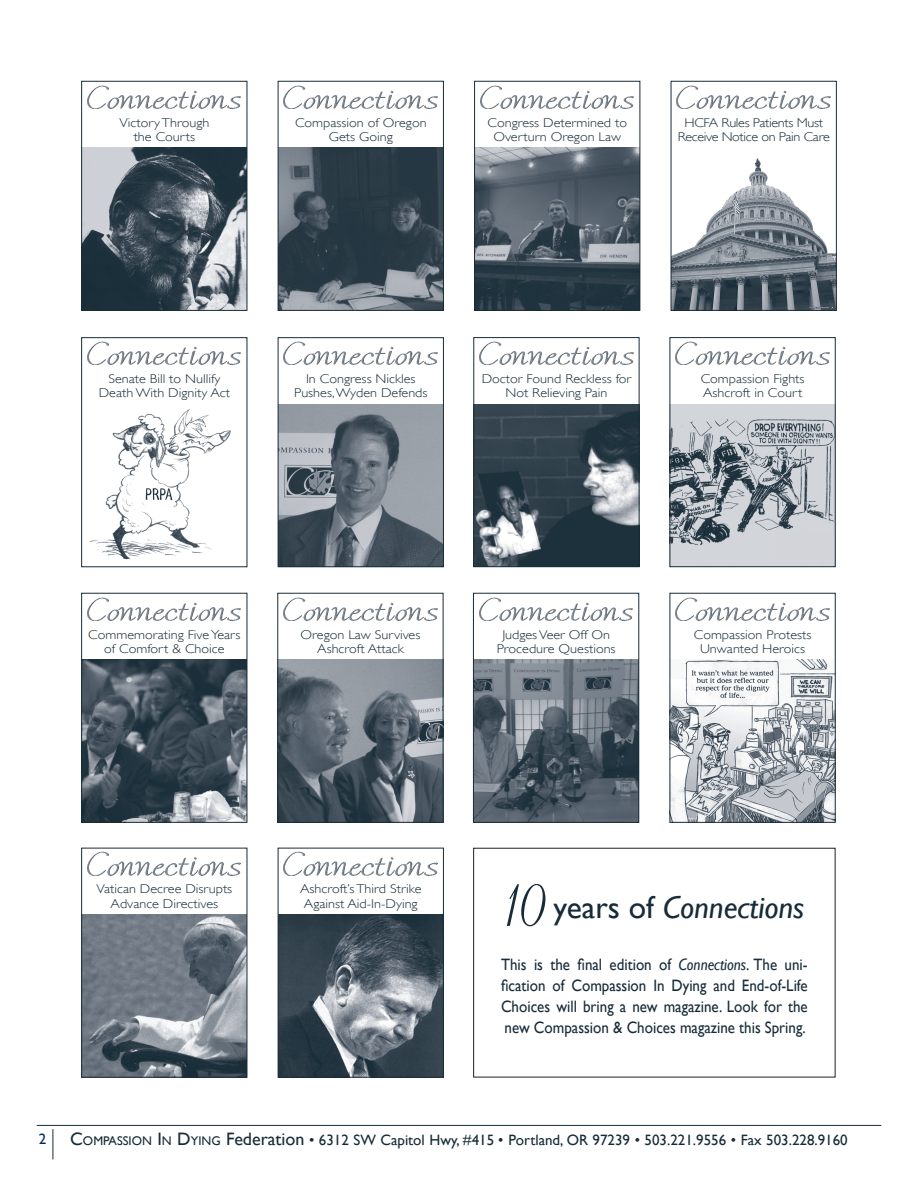
<style>
.page{position:relative;width:918px;height:1188px;background:#fff}
.page>*{position:absolute;margin:0;border:0;box-sizing:border-box;transform-origin:0 0}
.t1{font:97.5px "Coronet";color:#172c38;scale:.77 1}
.t2{font:italic 31.5px "Gill Sans";color:#172c38}
.t3{font:16.5px/21px "Gill Sans";color:#172c38;text-align:justify;scale:.91 1}
.t4{font:15px "Gill Sans";color:#172c38}
.t5{font:15px "Gill Sans";color:#002c56}
.t6{font:300 12.75px/14.1px "Gill Sans";color:#172c38;text-align:center;scale:1.11 1}
.t7{font:300 12.75px/14.1px "Gill Sans";letter-spacing:-.025em;color:#172c38;text-align:center;scale:1.11 1}
.s1{font-style:normal}
.s2{font-style:italic}
.s3{font-size:18px}
.s4{font-size:12.6px}
</style>
<div class="page">
<hr style="left:37px;top:1125px;width:844px;height:1px;background:#172c38">
<hr style="left:53px;top:1129px;width:1px;height:30px;background:#172c38">
<img style="left:280px;top:148px;width:162px;height:161px">
<div style="left:278px;top:81px;width:166px;height:230px;border:1px solid #172c38"></div>
<img style="left:284px;top:85px;width:153px;height:23px">
<img style="left:476px;top:148px;width:162px;height:161px">
<div style="left:474px;top:81px;width:166px;height:230px;border:1px solid #172c38"></div>
<img style="left:480px;top:85px;width:154px;height:23px">
<img style="left:673px;top:158px;width:162px;height:151px">
<div style="left:671px;top:81px;width:166px;height:230px;border:1px solid #172c38"></div>
<img style="left:677px;top:85px;width:153px;height:23px">
<img style="left:476px;top:404px;width:161px;height:161px">
<div style="left:474px;top:337px;width:165px;height:230px;border:1px solid #172c38"></div>
<img style="left:480px;top:341px;width:153px;height:24px">
<img style="left:672px;top:404px;width:162px;height:161px">
<div style="left:670px;top:337px;width:166px;height:230px;border:1px solid #172c38"></div>
<img style="left:676px;top:341px;width:153px;height:24px">
<img style="left:83px;top:660px;width:162px;height:161px">
<div style="left:81px;top:593px;width:166px;height:230px;border:1px solid #172c38"></div>
<img style="left:87px;top:597px;width:154px;height:23px">
<img style="left:280px;top:660px;width:161px;height:161px">
<div style="left:278px;top:593px;width:165px;height:230px;border:1px solid #172c38"></div>
<img style="left:284px;top:597px;width:153px;height:23px">
<img style="left:83px;top:148px;width:162px;height:161px">
<div style="left:81px;top:81px;width:166px;height:230px;border:1px solid #172c38"></div>
<img style="left:87px;top:85px;width:154px;height:23px">
<img style="left:475px;top:660px;width:162px;height:161px">
<div style="left:473px;top:593px;width:166px;height:230px;border:1px solid #172c38"></div>
<img style="left:479px;top:597px;width:154px;height:23px">
<img style="left:672px;top:660px;width:162px;height:161px">
<div style="left:670px;top:593px;width:166px;height:230px;border:1px solid #172c38"></div>
<img style="left:676px;top:597px;width:153px;height:23px">
<img style="left:83px;top:915px;width:162px;height:160px">
<div style="left:81px;top:848px;width:166px;height:229px;border:1px solid #172c38"></div>
<img style="left:87px;top:851px;width:154px;height:24px">
<img style="left:280px;top:915px;width:162px;height:160px">
<div style="left:278px;top:848px;width:166px;height:229px;border:1px solid #172c38"></div>
<img style="left:284px;top:851px;width:153px;height:24px">
<img style="left:280px;top:404px;width:162px;height:161px">
<div style="left:278px;top:337px;width:166px;height:230px;border:1px solid #172c38"></div>
<img style="left:284px;top:341px;width:153px;height:24px">
<img style="left:89px;top:409px;width:142px;height:151px">
<div style="left:81px;top:337px;width:166px;height:230px;border:1px solid #172c38"></div>
<img style="left:87px;top:341px;width:154px;height:24px">
<p class="t6" style="left:119px;top:115px;width:83px">Victory Through the Courts</p>
<p class="t6" style="left:295px;top:115px;width:120px">Compassion of Oregon<br>Gets Going</p>
<p class="t6" style="left:487px;top:115px;width:127px">Congress Determined to<br>Overturn Oregon Law</p>
<p class="t7" style="left:678px;top:115px;width:139px">HCFA Rules Patients Must<br>Receive Notice on Pain Care</p>
<p class="t6" style="left:99px;top:372px;width:120px">Senate Bill to Nullify<br>Death With Dignity Act</p>
<p class="t6" style="left:294px;top:372px;width:122px">In Congress Nickles<br>Pushes, Wyden Defends</p>
<p class="t6" style="left:482px;top:372px;width:136px">Doctor Found Reckless for<br>Not Relieving Pain</p>
<p class="t6" style="left:701px;top:372px;width:95px;text-align:left">Compassion Fights<br>Ashcroft in Court</p>
<p class="t6" style="left:88px;top:627px;width:139px">Commemorating Five Years of Comfort &amp; Choice</p>
<p class="t6" style="left:301px;top:627px;width:110px">Oregon Law Survives<br>Ashcroft Attack</p>
<p class="t6" style="left:497px;top:627px;width:109px">Judges Veer Off On<br>Procedure Questions</p>
<p class="t6" style="left:694px;top:627px;width:108px">Compassion Protests<br>Unwanted Heroics</p>
<p class="t6" style="left:96px;top:882px;width:124px">Vatican Decree Disrupts<br>Advance Directives</p>
<p class="t6" style="left:300px;top:882px;width:111px;text-align:left">Ashcroft’s Third Strike<br>Against Aid-In-Dying</p>
<h1 class="t1" style="left:504px;top:836px;width:56px">10</h1>
<h2 class="t2" style="left:554px;top:889px;width:252px"><span class="s1">years of</span> Connections</h2>
<p class="t3" style="left:501px;top:954px;width:339px">This is the final edition of <span class="s2">Connections</span>. The uni&shy;fication of Compassion In Dying and End-of-Life Choices will bring a new magazine. Look for the new Compassion &amp; Choices magazine this Spring.</p>
<p class="t5" style="left:39px;top:1130px;width:9px">2</p>
<p class="t4" style="left:70px;top:1132px;width:779px"><span class="s3">C</span><span class="s4">OMPASSION</span> <span class="s3">I</span><span class="s4">N</span> <span class="s3">D</span><span class="s4">YING</span> <span class="s3">Federation</span> • 6312 SW Capitol Hwy, #415 • Portland, OR 97239 • 503.221.9556 • Fax 503.228.9160</p>
</div>
